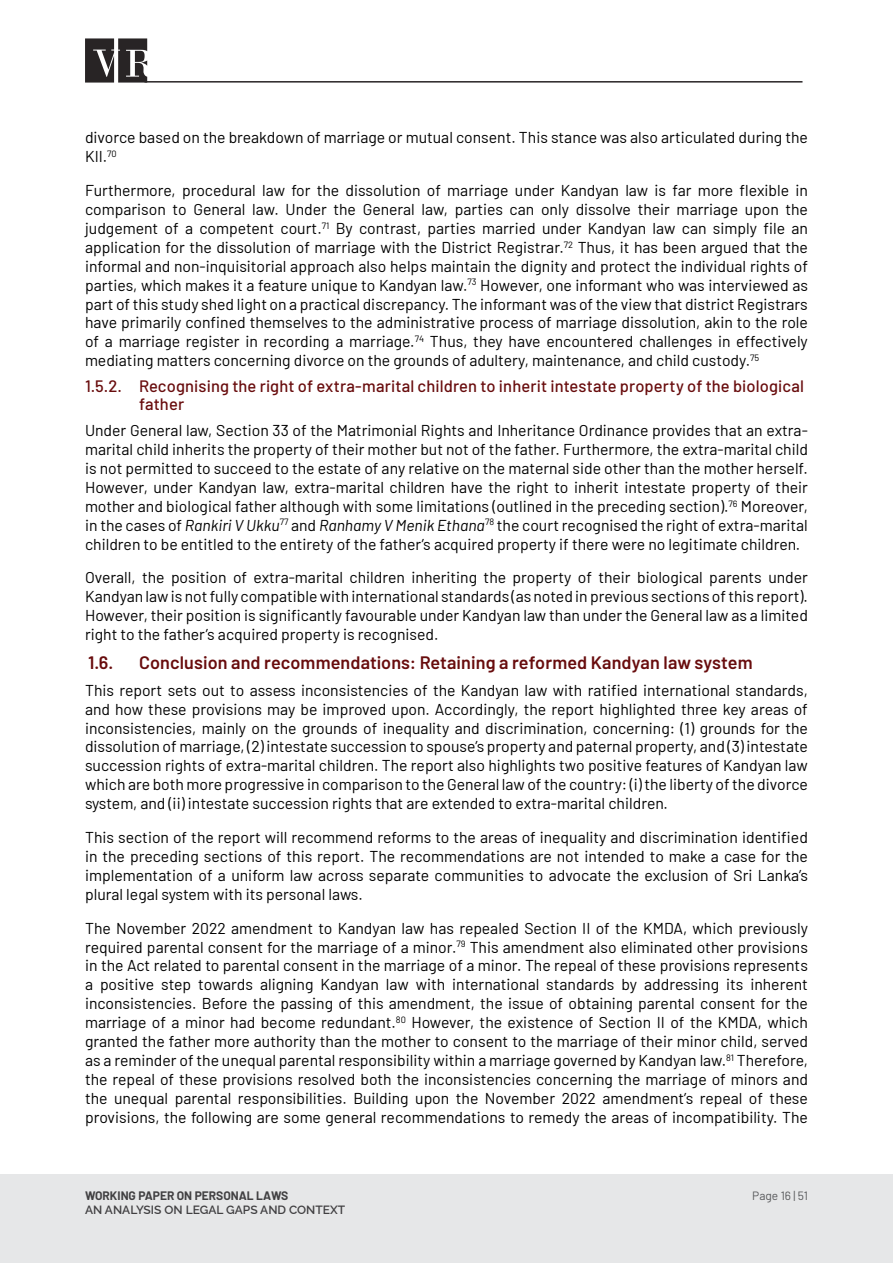
<style>
.page{position:relative;width:893px;height:1263px;background:#fff}
.page>*{position:absolute;margin:0;border:0;box-sizing:border-box;transform-origin:0 0}
.t1{font:600 18px "Barlow";letter-spacing:.005em;color:#680c0d}
.t2{font:500 16.5px/18px "Barlow";letter-spacing:.005em;color:#680c0d}
.t3{font:15.75px/18.9px "Barlow";color:#000;text-align:justify}
.t4{font:600 12px "Raleway";color:#414042}
.t5{font:700 12px "Barlow";color:#414042}
.t6{font:12px "Barlow";color:#58595b}
.s1{font-style:italic}
</style>
<div class="page">
<div style="left:0;top:1175px;width:893px;height:88px;background:#e6e7e8"></div>
<hr style="left:144px;top:81px;width:658px;height:2px;background:#282425">
<svg style="left:85px;top:38px;width:62px;height:45px"></svg>
<p class="t3" style="left:85px;top:127px;width:724px">divorce based on the breakdown of marriage or mutual consent. This stance was also articulated during the<br>KII.<sup>70</sup></p>
<p class="t3" style="left:85px;top:180px;width:724px">Furthermore, procedural law for the dissolution of marriage under Kandyan law is far more flexible in comparison to General law. Under the General law, parties can only dissolve their marriage upon the judgement of a competent court.<sup>71</sup> By contrast, parties married under Kandyan law can simply file an application for the dissolution of marriage with the District Registrar.<sup>72</sup> Thus, it has been argued that the informal and non-inquisitorial approach also helps maintain the dignity and protect the individual rights of parties, which makes it a feature unique to Kandyan law.<sup>73</sup> However, one informant who was interviewed as part of this study shed light on a practical discrepancy. The informant was of the view that district Registrars have primarily confined themselves to the administrative process of marriage dissolution, akin to the role of a marriage register in recording a marriage.<sup>74</sup> Thus, they have encountered challenges in effectively mediating matters concerning divorce on the grounds of adultery, maintenance, and child custody.<sup>75</sup></p>
<p class="t2" style="left:139px;top:375px;width:666px;text-indent:-54px">1.5.2. Recognising the right of extra-marital children to inherit intestate property of the biological father</p>
<p class="t3" style="left:85px;top:420px;width:724px">Under General law, Section 33 of the Matrimonial Rights and Inheritance Ordinance provides that an extra&shy;marital child inherits the property of their mother but not of the father. Furthermore, the extra-marital child is not permitted to succeed to the estate of any relative on the maternal side other than the mother herself.<br>However, under Kandyan law, extra-marital children have the right to inherit intestate property of their mother and biological father although with some limitations (outlined in the preceding section).<sup>76</sup> Moreover, in the cases of <span class="s1">Rankiri V Ukku</span><sup>77</sup> and <span class="s1">Ranhamy V Menik Ethana</span><sup>78</sup> the court recognised the right of extra-marital children to be entitled to the entirety of the father’s acquired property if there were no legitimate children.</p>
<p class="t3" style="left:85px;top:567px;width:724px">Overall, the position of extra-marital children inheriting the property of their biological parents under Kandyan law is not fully compatible with international standards (as noted in previous sections of this report).<br>However, their position is significantly favourable under Kandyan law than under the General law as a limited right to the father’s acquired property is recognised.</p>
<p class="t1" style="left:88px;top:650px;width:27px">1.6.</p>
<p class="t1" style="left:139px;top:650px;width:615px">Conclusion and recommendations: Retaining a reformed Kandyan law system</p>
<p class="t3" style="left:85px;top:679px;width:724px">This report sets out to assess inconsistencies of the Kandyan law with ratified international standards, and how these provisions may be improved upon. Accordingly, the report highlighted three key areas of inconsistencies, mainly on the grounds of inequality and discrimination, concerning: (1) grounds for the dissolution of marriage, (2) intestate succession to spouse’s property and paternal property, and (3) intestate succession rights of extra-marital children. The report also highlights two positive features of Kandyan law which are both more progressive in comparison to the General law of the country: (i) the liberty of the divorce system, and (ii) intestate succession rights that are extended to extra-marital children.</p>
<p class="t3" style="left:85px;top:827px;width:724px">This section of the report will recommend reforms to the areas of inequality and discrimination identified in the preceding sections of this report. The recommendations are not intended to make a case for the implementation of a uniform law across separate communities to advocate the exclusion of Sri Lanka’s plural legal system with its personal laws.</p>
<p class="t3" style="left:85px;top:917px;width:724px">The November 2022 amendment to Kandyan law has repealed Section II of the KMDA, which previously required parental consent for the marriage of a minor.<sup>79</sup> This amendment also eliminated other provisions in the Act related to parental consent in the marriage of a minor. The repeal of these provisions represents a positive step towards aligning Kandyan law with international standards by addressing its inherent inconsistencies. Before the passing of this amendment, the issue of obtaining parental consent for the marriage of a minor had become redundant.<sup>80</sup> However, the existence of Section II of the KMDA, which granted the father more authority than the mother to consent to the marriage of their minor child, served as a reminder of the unequal parental responsibility within a marriage governed by Kandyan law.<sup>81</sup> Therefore, the repeal of these provisions resolved both the inconsistencies concerning the marriage of minors and the unequal parental responsibilities. Building upon the November 2022 amendment’s repeal of these provisions, the following are some general recommendations to remedy the areas of incompatibility. The</p>
<p class="t5" style="left:85px;top:1186px;width:205px">WORKING PAPER ON PERSONAL LAWS</p>
<p class="t4" style="left:85px;top:1200px;width:262px">AN ANALYSIS ON LEGAL GAPS AND CONTEXT</p>
<p class="t6" style="left:752px;top:1186px;width:57px">Page 16 | 51</p>
</div>
